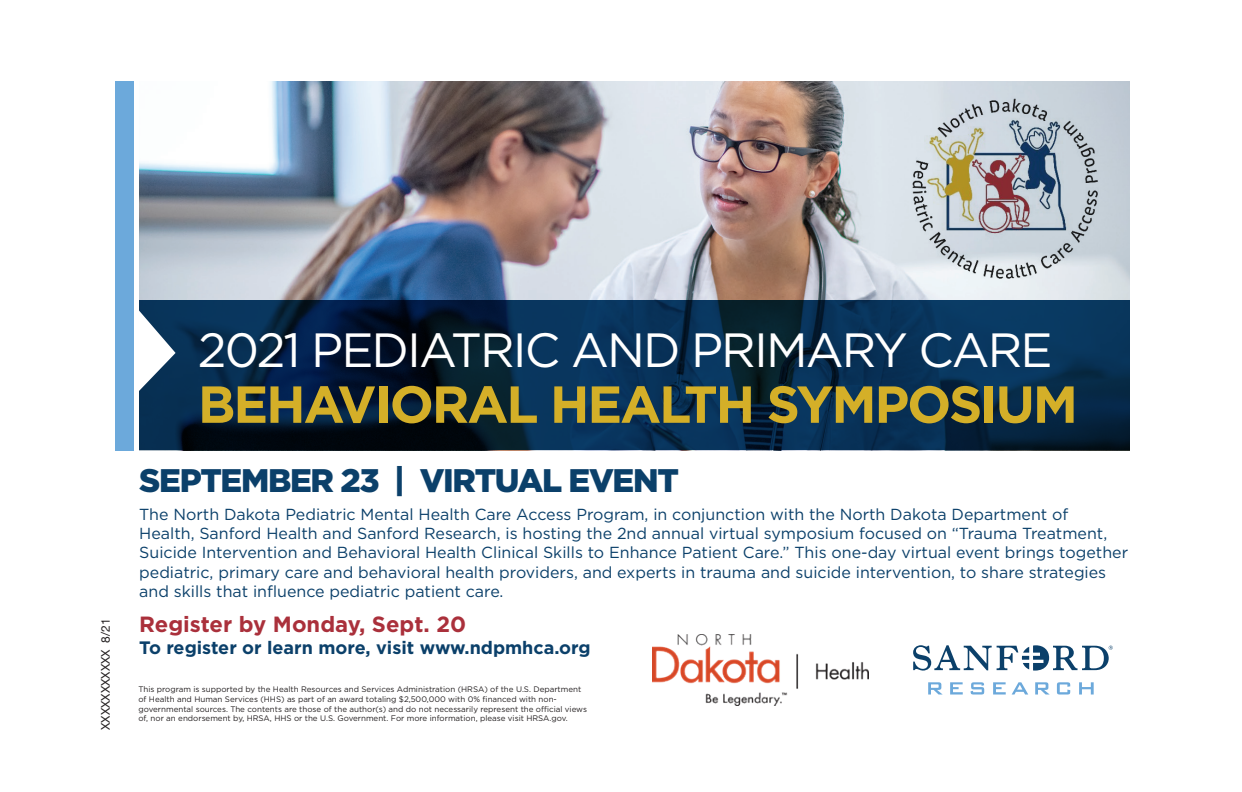
<style>
.page{position:relative;width:1242px;height:792px;background:#fff}
.page>*{position:absolute;margin:0;border:0;box-sizing:border-box;transform-origin:0 0}
.t1{font:700 52px "Gotham";letter-spacing:-.04em;color:#d4af28}
.t2{font:48px "Gotham";letter-spacing:-.04em;color:#fff}
.t3{font:900 32.6px "Gotham";letter-spacing:-.04em;color:#0b406a}
.t4{font:700 22px "Gotham";color:#aa303b}
.t5{font:700 18px "Gotham";color:#0b406a}
.t6{font:16px/19.2px "Gotham";color:#0b406a}
.t7{font:12px "Helvetica Neue";color:#231f20}
.t8{font:8px/9.6px "Gotham";color:#231f20}
</style>
<div class="page">
<img style="left:139px;top:81px;width:991px;height:220px">
<svg style="left:139px;top:301px;width:991px;height:149px;background:#062746"></svg>
<div style="left:115px;top:81px;width:18px;height:369px;background:#6ca9db"></div>
<svg style="left:139px;top:310px;width:37px;height:82px"></svg>
<svg style="left:928px;top:682px;width:15px;height:13px"></svg>
<svg style="left:950px;top:682px;width:13px;height:13px"></svg>
<svg style="left:971px;top:682px;width:13px;height:13px"></svg>
<svg style="left:993px;top:682px;width:13px;height:13px"></svg>
<svg style="left:1012px;top:682px;width:16px;height:13px"></svg>
<svg style="left:1035px;top:682px;width:15px;height:13px"></svg>
<svg style="left:1057px;top:682px;width:13px;height:13px"></svg>
<svg style="left:1079px;top:682px;width:15px;height:13px"></svg>
<svg style="left:913px;top:645px;width:200px;height:26px"></svg>
<img style="left:899px;top:83px;width:214px;height:213px">
<img style="left:652px;top:634px;width:216px;height:72px">
<p class="t7" style="left:97px;top:730px;width:113px;rotate:-90deg">XXXXXXXXXXX 8/21</p>
<h2 class="t2" style="left:198px;top:319px;width:856px">2021 PEDIATRIC AND PRIMARY CARE</h2>
<h1 class="t1" style="left:198px;top:370px;width:882px">BEHAVIORAL HEALTH SYMPOSIUM</h1>
<h3 class="t3" style="left:139px;top:458px;width:541px">SEPTEMBER 23 | VIRTUAL EVENT</h3>
<p class="t6" style="left:139px;top:504px;width:990px">The North Dakota Pediatric Mental Health Care Access Program, in conjunction with the North Dakota Department of<br>Health, Sanford Health and Sanford Research, is hosting the 2nd annual virtual symposium focused on “Trauma Treatment, Suicide Intervention and Behavioral Health Clinical Skills to Enhance Patient Care.” This one-day virtual event brings together pediatric, primary care and behavioral health providers, and experts in trauma and suicide intervention, to share strategies and skills that influence pediatric patient care.</p>
<h3 class="t4" style="left:139px;top:610px;width:328px">Register by Monday, Sept. 20</h3>
<p class="t5" style="left:139px;top:636px;width:453px">To register or learn more, visit www.ndpmhca.org</p>
<p class="t8" style="left:138px;top:685px;width:450px">This program is supported by the Health Resources and Services Administration (HRSA) of the U.S. Department of Health and Human Services (HHS) as part of an award totaling $2,500,000 with 0% financed with non&shy;governmental sources. The contents are those of the author(s) and do not necessarily represent the official views of, nor an endorsement by, HRSA, HHS or the U.S. Government. For more information, please visit HRSA.gov.</p>
</div>
